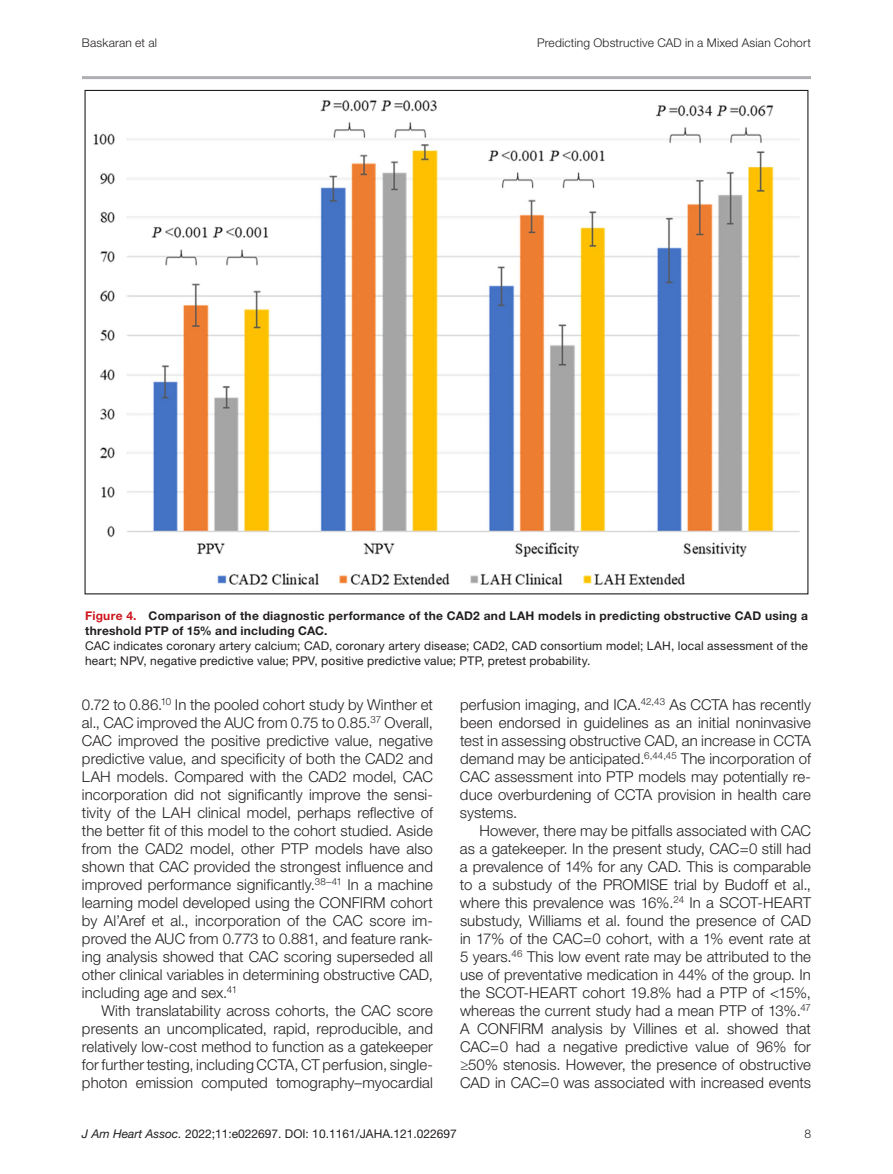
<style>
.page{position:relative;width:893px;height:1174px;background:#fff}
.page>*{position:absolute;margin:0;border:0;box-sizing:border-box;transform-origin:0 0}
.t1{font:300 15px/18px "Helvetica Neue LT Std";letter-spacing:.005em;color:#231f20;text-align:justify}
.t2{font:12px/15px "Helvetica Neue LT Std";letter-spacing:.015em;color:#231f20}
.t3{font:700 12px/15px "Helvetica Neue LT Std";letter-spacing:.025em;color:#231f20}
.t4{font:300 12px "Helvetica Neue LT Std";letter-spacing:.015em;color:#231f20}
.s1{color:#cd151d}
.s2{font-style:italic}
</style>
<div class="page">
<img style="left:94px;top:100px;width:705px;height:484px">
<hr style="left:82px;top:76px;width:729px;height:3px;background:#aeafb3">
<p class="t4" style="left:82px;top:35px;width:77px">Baskaran et al</p>
<p class="t4" style="left:537px;top:35px;width:275px">Predicting Obstructive CAD in a Mixed Asian Cohort</p>
<p class="t3" style="left:85px;top:608px;width:724px"><span class="s1">Figure 4.</span> Comparison of the diagnostic performance of the CAD2 and LAH models in predicting obstructive CAD using a threshold PTP of 15% and including CAC.</p>
<p class="t2" style="left:85px;top:638px;width:724px">CAC indicates coronary artery calcium; CAD, coronary artery disease; CAD2, CAD consortium model; LAH, local assessment of the heart; NPV, negative predictive value; PPV, positive predictive value; PTP, pretest probability.</p>
<p class="t1" style="left:82px;top:695px;width:353px">0.72 to 0.86.<sup>10</sup> In the pooled cohort study by Winther et al., CAC improved the AUC from 0.75 to 0.85.<sup>37</sup> Overall, CAC improved the positive predictive value, negative predictive value, and specificity of both the CAD2 and LAH models. Compared with the CAD2 model, CAC incorporation did not significantly improve the sensi&shy;tivity of the LAH clinical model, perhaps reflective of the better fit of this model to the cohort studied. Aside from the CAD2 model, other PTP models have also shown that CAC provided the strongest influence and improved performance significantly.<sup>38–41</sup> In a machine learning model developed using the CONFIRM cohort by Al’Aref et al., incorporation of the CAC score im&shy;proved the AUC from 0.773 to 0.881, and feature rank&shy;ing analysis showed that CAC scoring superseded all other clinical variables in determining obstructive CAD, including age and sex.<sup>41</sup></p>
<p class="t1" style="left:82px;top:1001px;width:353px;text-indent:20px">With translatability across cohorts, the CAC score presents an uncomplicated, rapid, reproducible, and relatively low-cost method to function as a gatekeeper for further testing, including CCTA, CT perfusion, single&shy;photon emission computed tomography–myocardial</p>
<p class="t1" style="left:460px;top:695px;width:353px">perfusion imaging, and ICA.<sup>42,43</sup> As CCTA has recently been endorsed in guidelines as an initial noninvasive test in assessing obstructive CAD, an increase in CCTA demand may be anticipated.<sup>6,44,45</sup> The incorporation of CAC assessment into PTP models may potentially re&shy;duce overburdening of CCTA provision in health care systems.</p>
<p class="t1" style="left:460px;top:821px;width:353px;text-indent:20px">However, there may be pitfalls associated with CAC as a gatekeeper. In the present study, CAC=0 still had a prevalence of 14% for any CAD. This is comparable to a substudy of the PROMISE trial by Budoff et al., where this prevalence was 16%.<sup>24</sup> In a SCOT-HEART substudy, Williams et al. found the presence of CAD in 17% of the CAC=0 cohort, with a 1% event rate at 5 years.<sup>46</sup> This low event rate may be attributed to the use of preventative medication in 44% of the group. In the SCOT-HEART cohort 19.8% had a PTP of &lt;15%, whereas the current study had a mean PTP of 13%.<sup>47<br></sup>A CONFIRM analysis by Villines et al. showed that CAC=0 had a negative predictive value of 96% for ≥50% stenosis. However, the presence of obstructive CAD in CAC=0 was associated with increased events</p>
<p class="t2" style="left:82px;top:1126px;width:376px"><span class="s2">J Am Heart Assoc.</span> 2022;11:e022697. DOI: 10.1161/JAHA.121.022697</p>
<p class="t4" style="left:804px;top:1126px;width:8px">8</p>
</div>
